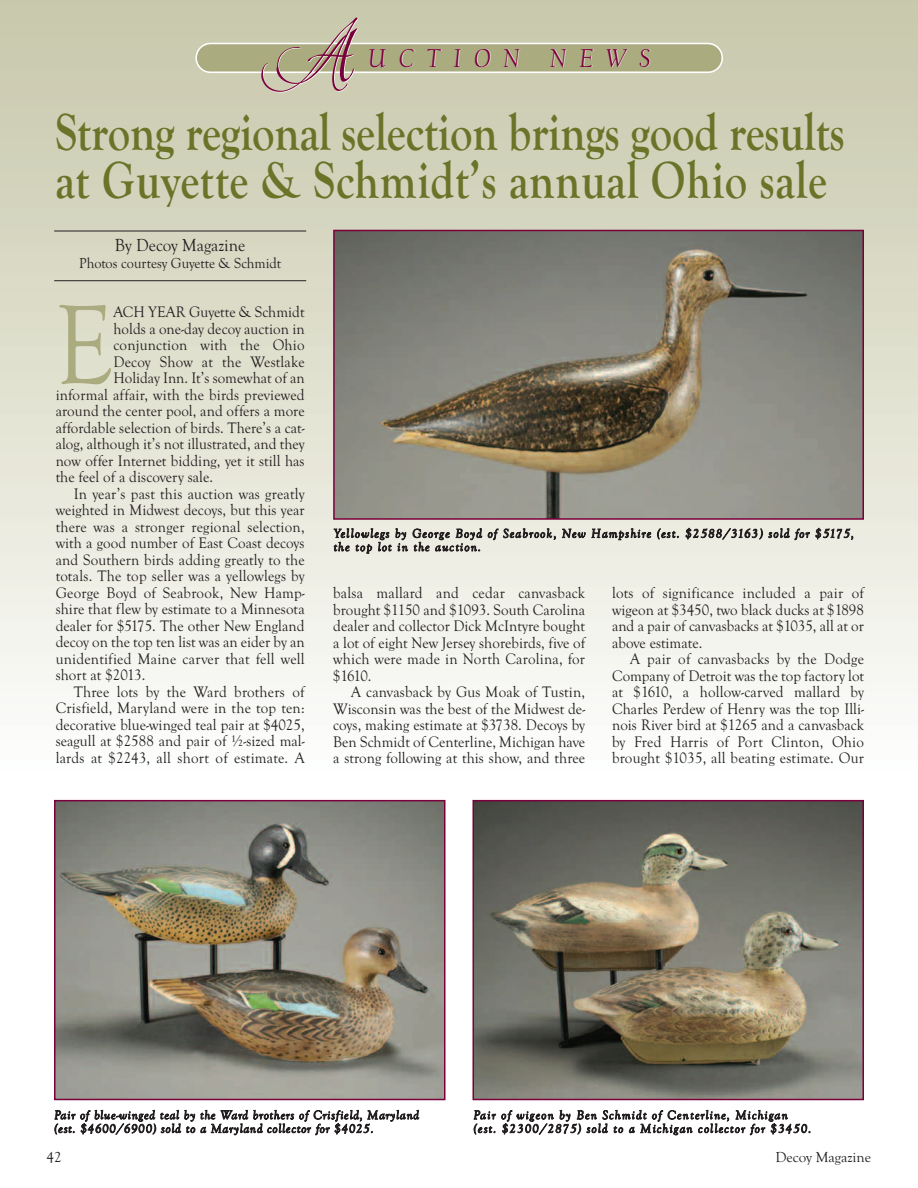
<style>
.page{position:relative;width:918px;height:1188px;background:#fff}
.page>*{position:absolute;margin:0;border:0;box-sizing:border-box;transform-origin:0 0}
.t1{font:116.4px "Goudy Old Style T";color:#aaab7f;scale:.85 1}
.t2{font:93px "Pirouette LT Std";color:#7a003b}
.t3{font:700 54px/48px "Goudy Old Style T";letter-spacing:-.005em;color:#6a7429;scale:.83 1}
.t4{font:italic 27px "Californian FB";letter-spacing:.5em;color:#7a003b;scale:.95 1}
.t5{font:18px "Goudy Old Style T";color:#231f20;scale:.95 1}
.t6{font:15.75px/16.5px "Goudy Old Style T";letter-spacing:.005em;color:#231f20;text-align:justify;scale:.95 1}
.t7{font:15px "Goudy Old Style T";color:#231f20;scale:.95 1}
.t8{font:15px "Goudy Old Style T";color:#231f20}
.t9{font:italic 12.75px/13.5px "Goudy Old Style T";letter-spacing:.09em;color:#231f20}
.t10{font:italic 12.75px/13.5px "Goudy Old Style T";letter-spacing:.07em;color:#231f20}
</style>
<div class="page">
<div style="left:0;top:0;width:918px;height:770px;background:linear-gradient(to bottom,#c6c6a9,#fdfdfb)"></div>
<svg style="left:195px;top:43px;width:528px;height:30px;background:#b2b38b"></svg>
<hr style="left:54px;top:231px;width:252px;height:1px;background:#231f20">
<hr style="left:54px;top:280px;width:252px;height:1px;background:#231f20">
<img style="left:336px;top:233px;width:525px;height:284px">
<div style="left:333px;top:230px;width:531px;height:290px;border:2px solid #7a003b"></div>
<img style="left:57px;top:803px;width:386px;height:294px">
<div style="left:54px;top:800px;width:392px;height:300px;border:2px solid #7a003b"></div>
<img style="left:475px;top:803px;width:386px;height:294px">
<div style="left:472px;top:800px;width:392px;height:300px;border:2px solid #7a003b"></div>
<h2 class="t2" style="left:266px;top:-6px;width:89px">A</h2>
<h3 class="t4" style="left:368px;top:42px;width:299px">UCTION NEWS</h3>
<h3 class="t3" style="left:55px;top:107px;width:952px">Strong regional selection brings good results at Guyette &amp; Schmidt’s annual Ohio sale</h3>
<p class="t5" style="left:115px;top:234px;width:139px">By Decoy Magazine</p>
<p class="t7" style="left:79px;top:254px;width:214px">Photos courtesy Guyette &amp; Schmidt</p>
<h1 class="t1" style="left:56px;top:275px;width:69px">E</h1>
<p class="t6" style="left:113px;top:304px;width:203px">ACH YEAR Guyette &amp; Schmidt</p>
<p class="t6" style="left:113px;top:320px;width:203px">holds a one-day decoy auction in</p>
<p class="t6" style="left:113px;top:337px;width:203px">conjunction with the Ohio</p>
<p class="t6" style="left:113px;top:353px;width:203px">Decoy Show at the Westlake</p>
<p class="t6" style="left:113px;top:370px;width:203px">Holiday Inn. It’s somewhat of an</p>
<p class="t6" style="left:56px;top:386px;width:264px">informal affair, with the birds previewed</p>
<p class="t6" style="left:56px;top:403px;width:264px">around the center pool, and offers a more</p>
<p class="t6" style="left:56px;top:419px;width:264px">affordable selection of birds. There’s a cat-</p>
<p class="t6" style="left:56px;top:436px;width:264px">alog, although it’s not illustrated, and they</p>
<p class="t6" style="left:56px;top:452px;width:264px">now offer Internet bidding, yet it still has</p>
<p class="t6" style="left:56px;top:469px;width:167px">the feel of a discovery sale.</p>
<p class="t6" style="left:74px;top:485px;width:245px">In year’s past this auction was greatly</p>
<p class="t6" style="left:56px;top:502px;width:264px">weighted in Midwest decoys, but this year</p>
<p class="t6" style="left:56px;top:518px;width:264px">there was a stronger regional selection,</p>
<p class="t6" style="left:56px;top:535px;width:264px">with a good number of East Coast decoys</p>
<p class="t6" style="left:56px;top:551px;width:264px">and Southern birds adding greatly to the</p>
<p class="t6" style="left:56px;top:568px;width:264px">totals. The top seller was a yellowlegs by</p>
<p class="t6" style="left:56px;top:584px;width:264px">George Boyd of Seabrook, New Hamp-</p>
<p class="t6" style="left:56px;top:601px;width:264px">shire that flew by estimate to a Minnesota</p>
<p class="t6" style="left:56px;top:617px;width:264px">dealer for $5175. The other New England</p>
<p class="t6" style="left:56px;top:634px;width:264px">decoy on the top ten list was an eider by an</p>
<p class="t6" style="left:56px;top:650px;width:264px">unidentified Maine carver that fell well</p>
<p class="t6" style="left:56px;top:667px;width:96px">short at $2013.</p>
<p class="t6" style="left:74px;top:683px;width:245px">Three lots by the Ward brothers of</p>
<p class="t6" style="left:56px;top:700px;width:264px">Crisfield, Maryland were in the top ten:</p>
<p class="t6" style="left:56px;top:716px;width:264px">decorative blue-winged teal pair at $4025,</p>
<p class="t6" style="left:56px;top:733px;width:264px">seagull at $2588 and pair of ½-sized mal-</p>
<p class="t6" style="left:56px;top:749px;width:264px">lards at $2243, all short of estimate. A</p>
<p class="t9" style="left:334px;top:526px;width:522px">Yellowlegs by George Boyd of Seabrook, New Hampshire (est. $2588/3163) sold for $5175, the top lot in the auction.</p>
<p class="t6" style="left:333px;top:584px;width:267px">balsa mallard and cedar canvasback brought $1150 and $1093. South Carolina dealer and collector Dick McIntyre bought a lot of eight New Jersey shorebirds, five of which were made in North Carolina, for $1610.</p>
<p class="t6" style="left:333px;top:683px;width:267px;text-indent:18px">A canvasback by Gus Moak of Tustin, Wisconsin was the best of the Midwest de&shy;coys, making estimate at $3738. Decoys by Ben Schmidt of Centerline, Michigan have a strong following at this show, and three</p>
<p class="t6" style="left:612px;top:584px;width:267px">lots of significance included a pair of wigeon at $3450, two black ducks at $1898 and a pair of canvasbacks at $1035, all at or above estimate.</p>
<p class="t6" style="left:612px;top:650px;width:267px;text-indent:18px">A pair of canvasbacks by the Dodge Company of Detroit was the top factory lot at $1610, a hollow-carved mallard by Charles Perdew of Henry was the top Illi&shy;nois River bird at $1265 and a canvasback by Fred Harris of Port Clinton, Ohio brought $1035, all beating estimate. Our</p>
<p class="t10" style="left:54px;top:1108px;width:366px">Pair of blue-winged teal by the Ward brothers of Crisfield, Maryland (est. $4600/6900) sold to a Maryland collector for $4025.</p>
<p class="t9" style="left:473px;top:1108px;width:339px">Pair of wigeon by Ben Schmidt of Centerline, Michigan (est. $2300/2875) sold to a Michigan collector for $3450.</p>
<p class="t8" style="left:47px;top:1148px;width:17px">42</p>
<p class="t8" style="left:775px;top:1148px;width:97px">Decoy Magazine</p>
</div>
